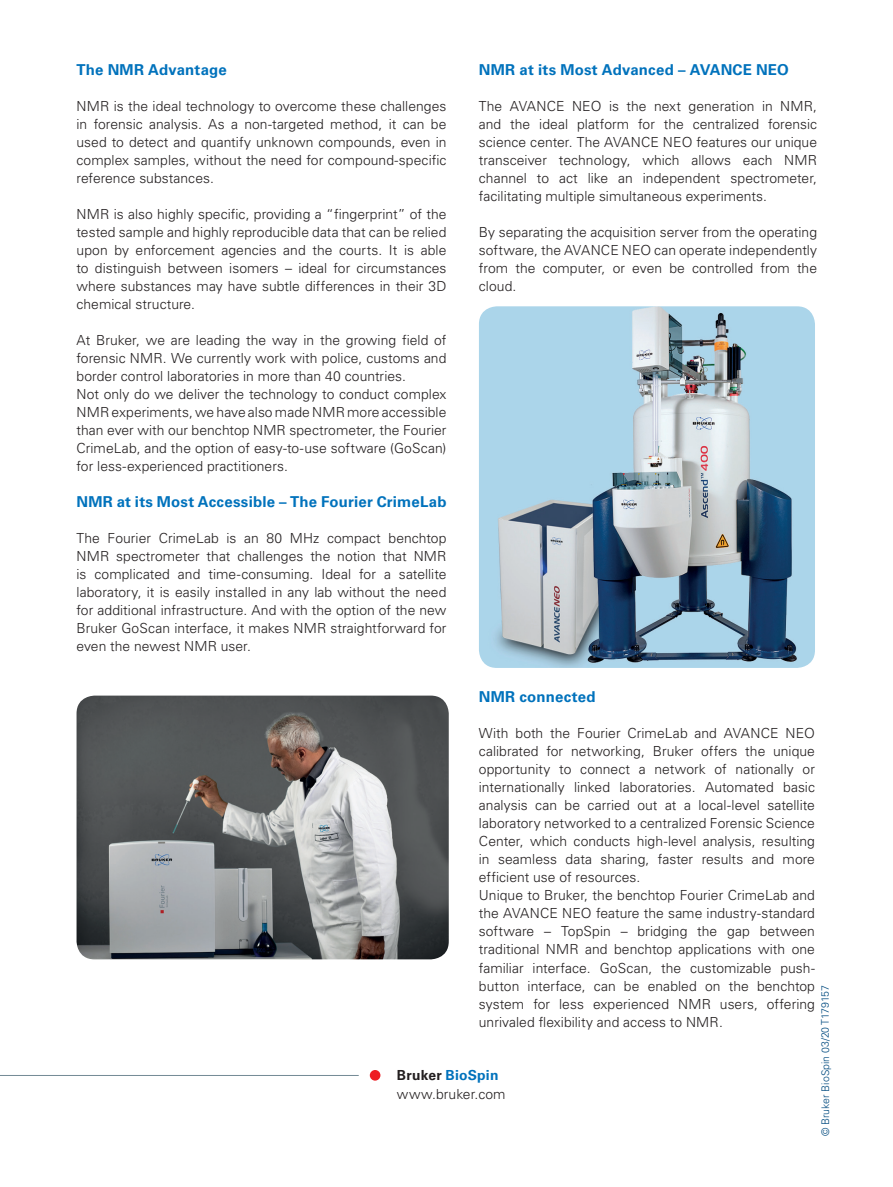
<style>
.page{position:relative;width:893px;height:1187px;background:#fff}
.page>*{position:absolute;margin:0;border:0;box-sizing:border-box;transform-origin:0 0}
.t1{font:700 15px "Univers LT Std";letter-spacing:.015em;color:#0072bc}
.t2{font:300 13.8px/18px "Univers LT Std";letter-spacing:.005em;color:#231f20;text-align:justify}
.t3{font:300 10.5px "Univers LT Std";color:#004a7f}
.s1{font-weight:700}
.s2{font-weight:700;color:#0072bc}
</style>
<div class="page">
<hr style="left:0;top:1075px;width:359px;height:1px;background:#738a95">
<div style="left:370px;top:1069px;width:10px;height:11px;background:#ee1d23;border-radius:50%"></div>
<img style="left:77px;top:695px;width:372px;height:264px">
<img style="left:479px;top:306px;width:336px;height:362px">
<p class="t1" style="left:77px;top:61px;width:152px">The NMR Advantage</p>
<p class="t2" style="left:77px;top:97px;width:371px">NMR is the ideal technology to overcome these challenges in forensic analysis. As a non-targeted method, it can be used to detect and quantify unknown compounds, even in complex samples, without the need for compound-specific reference substances.</p>
<p class="t2" style="left:77px;top:205px;width:371px">NMR is also highly specific, providing a “fingerprint” of the tested sample and highly reproducible data that can be relied upon by enforcement agencies and the courts. It is able to distinguish between isomers – ideal for circumstances where substances may have subtle differences in their 3D chemical structure.</p>
<p class="t2" style="left:77px;top:331px;width:371px;text-align:left">At Bruker, we are leading the way in the growing field of forensic NMR. We currently work with police, customs and border control laboratories in more than 40 countries.<br>Not only do we deliver the technology to conduct complex NMR experiments, we have also made NMR more accessible than ever with our benchtop NMR spectrometer, the Fourier CrimeLab, and the option of easy-to-use software (GoScan) for less-experienced practitioners.</p>
<p class="t1" style="left:77px;top:493px;width:371px">NMR at its Most Accessible – The Fourier CrimeLab</p>
<p class="t2" style="left:77px;top:529px;width:371px">The Fourier CrimeLab is an 80 MHz compact benchtop NMR spectrometer that challenges the notion that NMR is complicated and time-consuming. Ideal for a satellite laboratory, it is easily installed in any lab without the need for additional infrastructure. And with the option of the new Bruker GoScan interface, it makes NMR straightforward for even the newest NMR user.</p>
<p class="t1" style="left:479px;top:61px;width:311px">NMR at its Most Advanced – AVANCE NEO</p>
<p class="t2" style="left:479px;top:97px;width:340px">The AVANCE NEO is the next generation in NMR, and the ideal platform for the centralized forensic science center. The AVANCE NEO features our unique transceiver technology, which allows each NMR channel to act like an independent spectrometer, facilitating multiple simultaneous experiments.</p>
<p class="t2" style="left:479px;top:223px;width:340px">By separating the acquisition server from the operating software, the AVANCE NEO can operate independently from the computer, or even be controlled from the cloud.</p>
<p class="t1" style="left:479px;top:688px;width:118px">NMR connected</p>
<p class="t2" style="left:479px;top:724px;width:338px;text-align:left">With both the Fourier CrimeLab and AVANCE NEO calibrated for networking, Bruker offers the unique opportunity to connect a network of nationally or internationally linked laboratories. Automated basic analysis can be carried out at a local-level satellite laboratory networked to a centralized Forensic Science Center, which conducts high-level analysis, resulting in seamless data sharing, faster results and more efficient use of resources.<br>Unique to Bruker, the benchtop Fourier CrimeLab and the AVANCE NEO feature the same industry-standard software – TopSpin – bridging the gap between traditional NMR and benchtop applications with one familiar interface. GoScan, the customizable push&shy;button interface, can be enabled on the benchtop system for less experienced NMR users, offering unrivaled flexibility and access to NMR.</p>
<p class="t3" style="left:819px;top:1136px;width:152px;rotate:-90deg">© Bruker BioSpin 03/20 T179157</p>
<p class="t2" style="left:397px;top:1065px;width:110px;line-height:18.8px"><span class="s1">Bruker</span> <span class="s2">BioSpin </span>www.bruker.com</p>
</div>
